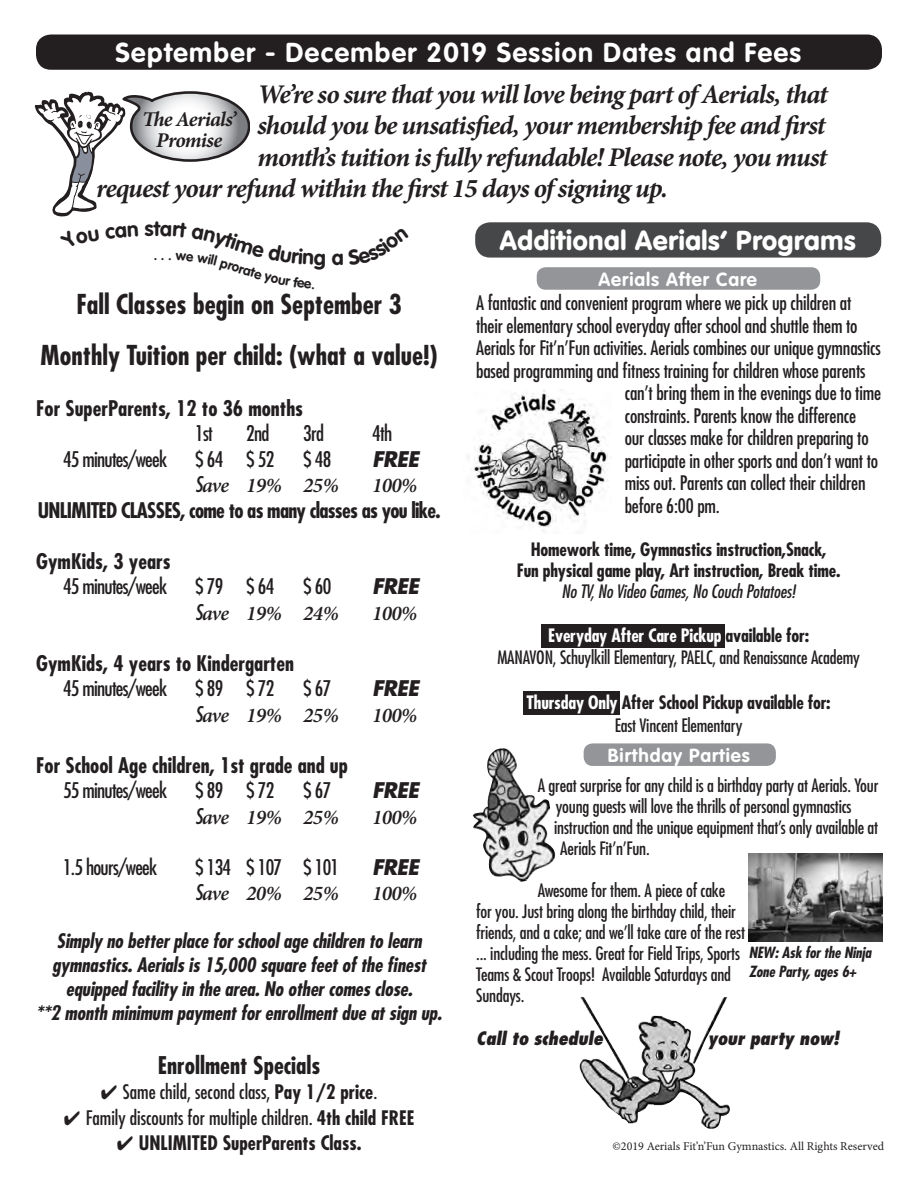
<style>
.page{position:relative;width:918px;height:1188px;background:#fff}
.page>*{position:absolute;margin:0;border:0;box-sizing:border-box;transform-origin:0 0}
.t1{font:italic 700 27px "Minion Pro";letter-spacing:-.035em;color:#231f20}
.t2{font:700 27px "VAG Rounded";letter-spacing:.05em;color:#fff}
.t3{font:900 27px "VAG Rounded";letter-spacing:.025em;color:#fff}
.t4{font:700 condensed 26.7px "Futura";color:#231f20}
.t5{font:700 condensed 23.7px "Futura";color:#231f20}
.t6{font:condensed 21px "Futura";letter-spacing:-.035em;color:#231f20}
.t7{font:700 condensed 21px "Futura";color:#231f20}
.t8{font:italic 600 21px "Minion Pro";letter-spacing:-.035em;color:#231f20}
.t9{font:700 condensed 21px "Futura";letter-spacing:-.035em;color:#231f20}
.t10{font:italic 700 21px "Futura";letter-spacing:-.035em;color:#231f20}
.t11{font:italic 700 21px/21px "Minion Pro";letter-spacing:-.035em;color:#231f20;text-align:center}
.t12{font:700 21px "VAG Rounded";color:#231f20}
.t13{font:condensed 19.5px "Futura";letter-spacing:-.01em;color:#231f20}
.t14{font:italic 700 condensed 19.5px/24px "Futura";letter-spacing:-.01em;color:#231f20;text-align:center}
.t15{font:700 condensed 19.5px "Futura";color:#231f20}
.t16{font:700 18.75px "VAG Rounded";letter-spacing:.05em;color:#fff}
.t17{font:condensed 18px/21px "Futura";letter-spacing:-.01em;color:#231f20}
.t18{font:700 condensed 18px/21px "Futura";letter-spacing:-.01em;color:#231f20;text-align:center}
.t19{font:700 condensed 18px "Futura";letter-spacing:-.01em;color:#fff}
.t20{font:italic condensed 18px "Futura";letter-spacing:-.01em;color:#231f20}
.t21{font:italic 800 condensed 18px "Futura";letter-spacing:-.01em;color:#231f20}
.t22{font:italic 700 condensed 15px/19.5px "Futura";letter-spacing:-.01em;color:#231f20}
.t23{font:700 13.5px "VAG Rounded";color:#231f20}
.t24{font:12px "Minion Pro";color:#231f20}
.s1{font-family:"Futura";font-weight:400;font-stretch:condensed}
.s2{font-weight:700}
.s3{color:#231f20}
.s4{color:#fff}
.s5{font-weight:400}
</style>
<div class="page">
<div style="left:36px;top:34px;width:846px;height:36px;background:#231f20;border-radius:15px"></div>
<div style="left:475px;top:222px;width:406px;height:36px;background:#464748;border-radius:15px"></div>
<img style="left:749px;top:853px;width:134px;height:88px">
<div style="left:541px;top:624px;width:184px;height:24px;background:#231f20"></div>
<div style="left:524px;top:692px;width:96px;height:24px;background:#231f20"></div>
<img style="left:468px;top:390px;width:143px;height:141px">
<div style="left:537px;top:267px;width:283px;height:23px;background:#939598;border-radius:9px"></div>
<div style="left:584px;top:743px;width:192px;height:23px;background:#939598;border-radius:9px"></div>
<img style="left:579px;top:997px;width:151px;height:132px">
<img style="left:473px;top:748px;width:83px;height:134px">
<svg style="left:34px;top:91px;width:216px;height:126px"></svg>
<p class="t2" style="left:115px;top:37px;width:687px">September - December 2019 Session Dates and Fees</p>
<p class="t1" style="left:257px;top:75px;width:572px">We’re so sure that you will love being part of Aerials, that</p>
<p class="t1" style="left:257px;top:106px;width:569px">should you be unsatisfied, your membership fee and first</p>
<p class="t1" style="left:257px;top:138px;width:571px">month’s tuition is fully refundable! Please note, you must</p>
<p class="t1" style="left:96px;top:169px;width:573px">request your refund within the first 15 days of signing up.</p>
<p class="t11" style="left:142px;top:108px;width:96px">The Aerials’<br>Promise</p>
<p class="t12" style="left:154px;top:216px;width:8px">t</p>
<p class="t23" style="left:161px;top:247px;width:5px">.</p>
<p class="t12" style="left:332px;top:245px;width:14px">a</p>
<p class="t4" style="left:76px;top:287px;width:327px">Fall Classes begin on September 3</p>
<p class="t4" style="left:41px;top:338px;width:399px">Monthly Tuition per child: (what a value!)</p>
<p class="t7" style="left:36px;top:394px;width:268px">For SuperParents, 12 to 36 months</p>
<p class="t6" style="left:195px;top:420px;width:19px">1st</p>
<p class="t6" style="left:246px;top:420px;width:25px">2nd</p>
<p class="t6" style="left:303px;top:420px;width:22px">3rd</p>
<p class="t6" style="left:372px;top:420px;width:21px">4th</p>
<p class="t6" style="left:63px;top:446px;width:106px">45 minutes/week</p>
<p class="t6" style="left:195px;top:446px;width:81px">$ 64 $ 52</p>
<p class="t6" style="left:303px;top:446px;width:30px">$ 48</p>
<p class="t10" style="left:372px;top:444px;width:48px">FREE</p>
<p class="t8" style="left:195px;top:471px;width:145px"><span class="s1">S</span>ave 19% 25%</p>
<p class="t8" style="left:372px;top:471px;width:47px">100%</p>
<p class="t9" style="left:38px;top:496px;width:404px">UNLIMITED CLASSES, come to as many classes as you like.</p>
<p class="t7" style="left:36px;top:547px;width:136px">GymKids, 3 years</p>
<p class="t6" style="left:63px;top:573px;width:106px">45 minutes/week</p>
<p class="t6" style="left:195px;top:573px;width:81px">$ 79 $ 64</p>
<p class="t6" style="left:303px;top:573px;width:30px">$ 60</p>
<p class="t10" style="left:372px;top:572px;width:48px">FREE</p>
<p class="t8" style="left:195px;top:598px;width:145px"><span class="s1">S</span>ave 19% 24%</p>
<p class="t8" style="left:372px;top:598px;width:47px">100%</p>
<p class="t7" style="left:36px;top:649px;width:259px">GymKids, 4 years to Kindergarten</p>
<p class="t6" style="left:63px;top:675px;width:106px">45 minutes/week</p>
<p class="t6" style="left:195px;top:675px;width:81px">$ 89 $ 72</p>
<p class="t6" style="left:303px;top:675px;width:30px">$ 67</p>
<p class="t10" style="left:372px;top:674px;width:48px">FREE</p>
<p class="t8" style="left:195px;top:700px;width:145px"><span class="s1">S</span>ave 19% 25%</p>
<p class="t8" style="left:372px;top:700px;width:47px">100%</p>
<p class="t7" style="left:36px;top:751px;width:313px">For School Age children, 1st grade and up</p>
<p class="t6" style="left:63px;top:777px;width:106px">55 minutes/week</p>
<p class="t6" style="left:195px;top:777px;width:81px">$ 89 $ 72</p>
<p class="t6" style="left:303px;top:777px;width:30px">$ 67</p>
<p class="t10" style="left:372px;top:776px;width:48px">FREE</p>
<p class="t8" style="left:195px;top:802px;width:145px"><span class="s1">S</span>ave 19% 25%</p>
<p class="t8" style="left:372px;top:802px;width:47px">100%</p>
<p class="t6" style="left:63px;top:854px;width:96px">1.5 hours/week</p>
<p class="t6" style="left:195px;top:854px;width:145px">$ 134 $ 107 $ 101</p>
<p class="t10" style="left:372px;top:852px;width:48px">FREE</p>
<p class="t8" style="left:195px;top:879px;width:145px"><span class="s1">S</span>ave 20% 25%</p>
<p class="t8" style="left:372px;top:879px;width:47px">100%</p>
<p class="t14" style="left:52px;top:929px;width:375px">Simply no better place for school age children to learn gymnastics. Aerials is 15,000 square feet of the finest equipped facility in the area. No other comes close.</p>
<p class="t14" style="left:36px;top:1001px;width:407px">**2 month minimum payment for enrollment due at sign up.</p>
<p class="t5" style="left:158px;top:1050px;width:164px">Enrollment Specials</p>
<p class="t13" style="left:101px;top:1080px;width:278px">✔ Same child, second class, <span class="s2">Pay 1/2 price</span>.</p>
<p class="t13" style="left:64px;top:1105px;width:352px">✔ Family discounts for multiple children. <span class="s2">4th child FREE</span></p>
<p class="t15" style="left:117px;top:1130px;width:246px">✔ UNLIMITED SuperParents Class.</p>
<p class="t3" style="left:500px;top:224px;width:357px">Additional Aerials’ Programs</p>
<p class="t16" style="left:598px;top:268px;width:160px">Aerials After Care</p>
<p class="t13" style="left:476px;top:291px;width:377px">A fantastic and convenient program where we pick up children at</p>
<p class="t13" style="left:476px;top:313px;width:383px">their elementary school everyday after school and shuttle them to</p>
<p class="t13" style="left:476px;top:336px;width:406px">Aerials for Fit’n’Fun activities. Aerials combines our unique gymnastics</p>
<p class="t13" style="left:476px;top:358px;width:391px">based programming and fitness training for children whose parents</p>
<p class="t13" style="left:625px;top:381px;width:258px">can’t bring them in the evenings due to time</p>
<p class="t13" style="left:625px;top:403px;width:233px">constraints. Parents know the difference</p>
<p class="t13" style="left:625px;top:426px;width:245px">our classes make for children preparing to</p>
<p class="t13" style="left:625px;top:448px;width:255px">participate in other sports and don’t want to</p>
<p class="t13" style="left:625px;top:471px;width:242px">miss out. Parents can collect their children</p>
<p class="t13" style="left:625px;top:493px;width:97px">before 6:00 pm.</p>
<p class="t18" style="left:517px;top:539px;width:325px">Homework time, Gymnastics instruction,Snack,<br>Fun physical game play, Art instruction, Break time.</p>
<p class="t20" style="left:562px;top:580px;width:236px">No TV, No Video Games, No Couch Potatoes!</p>
<p class="t19" style="left:548px;top:623px;width:262px">Everyday After Care Pickup <span class="s3">available for:</span></p>
<p class="t17" style="left:497px;top:647px;width:364px">MANAVON, Schuylkill Elementary, PAELC, and Renaissance Academy</p>
<p class="t18" style="left:527px;top:691px;width:306px;line-height:22.5px"><span class="s4">Thursday Only</span> After School Pickup available for:<br><span class="s5">East Vincent Elementary</span></p>
<p class="t16" style="left:608px;top:744px;width:143px">Birthday Parties</p>
<p class="t17" style="left:538px;top:774px;width:342px">A great surprise for any child is a birthday party at Aerials. Your</p>
<p class="t17" style="left:556px;top:795px;width:297px">young guests will love the thrills of personal gymnastics</p>
<p class="t17" style="left:554px;top:816px;width:326px">instruction and the unique equipment that’s only available at</p>
<p class="t17" style="left:560px;top:837px;width:91px">Aerials Fit’n’Fun.</p>
<p class="t17" style="left:476px;top:879px;width:270px;text-indent:62px">Awesome for them. A piece of cake for you. Just bring along the birthday child, their friends, and a cake; and we’ll take care of the rest ... including the mess. Great for Field Trips, Sports Teams &amp; Scout Troops! Available Saturdays and Sundays.</p>
<p class="t21" style="left:476px;top:1027px;width:128px">Call to schedule</p>
<p class="t21" style="left:708px;top:1027px;width:133px">your party now!</p>
<p class="t22" style="left:749px;top:942px;width:124px">NEW: Ask for the Ninja<br>Zone Party, ages 6+</p>
<p class="t24" style="left:613px;top:1138px;width:273px">©2019 Aerials Fit’n’Fun Gymnastics. All Rights Reserved</p>
</div>
